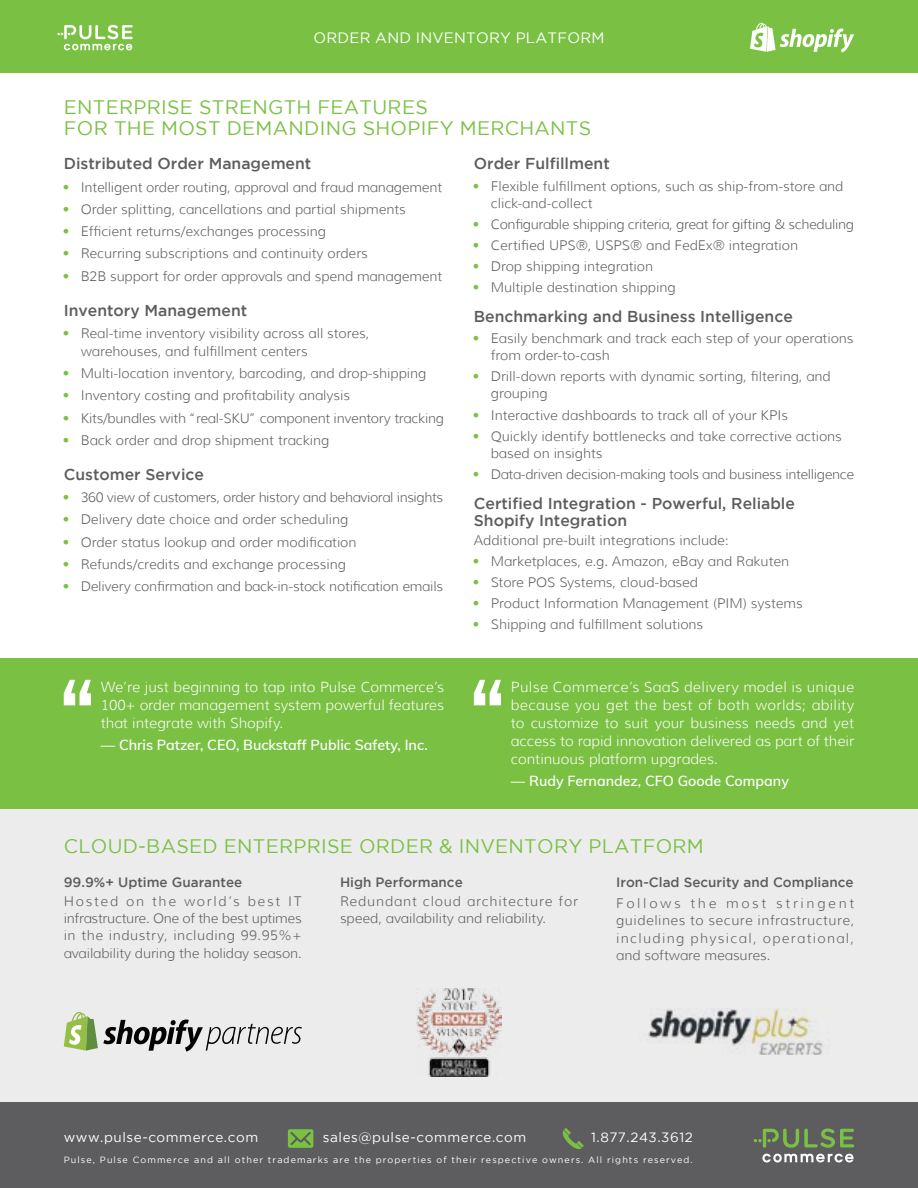
<style>
.page{position:relative;width:918px;height:1188px;background:#fff}
.page>*{position:absolute;margin:0;border:0;box-sizing:border-box;transform-origin:0 0}
.t1{font:19.5px/21px "Gotham";letter-spacing:.015em;color:#7ac143}
.t2{font:500 15.75px/17px "Gotham";color:#5d5d60}
.t3{font:15px "Gotham";letter-spacing:.015em;color:#fff}
.t4{font:300 14.25px/18px "Muli";color:#fff;text-align:justify}
.t5{font:600 14.25px "Muli";color:#fff}
.t6{font:300 13.5px/22.2px "Muli";color:#5d5d60}
.t7{font:300 13.5px/21.1px "Muli";letter-spacing:-.025em;color:#5d5d60}
.t8{font:500 13.5px "Gotham";color:#5d5d60}
.t9{font:13.5px "Gotham";letter-spacing:.04em;color:#fff}
.t10{font:9px "Gotham";letter-spacing:.12em;color:#fff}
</style>
<div class="page">
<div style="left:0;top:804px;width:918px;height:300px;background:#ececed"></div>
<div style="left:0;top:658px;width:918px;height:150px;background:#7ac143"></div>
<img style="left:417px;top:989px;width:84px;height:87px">
<svg style="left:64px;top:680px;width:27px;height:25px"></svg>
<svg style="left:474px;top:680px;width:27px;height:25px"></svg>
<div style="left:0;top:0;width:918px;height:72px;background:#7ac143"></div>
<div style="left:0;top:1103px;width:918px;height:85px;background:#5d5d60"></div>
<svg style="left:754px;top:1128px;width:100px;height:20px"></svg>
<svg style="left:762px;top:1154px;width:92px;height:8px"></svg>
<svg style="left:288px;top:1129px;width:25px;height:19px"></svg>
<svg style="left:563px;top:1128px;width:21px;height:21px"></svg>
<svg style="left:57px;top:25px;width:76px;height:25px"></svg>
<svg style="left:750px;top:23px;width:104px;height:30px"></svg>
<svg style="left:64px;top:1012px;width:238px;height:40px"></svg>
<img style="left:648px;top:1009px;width:175px;height:45px">
<p class="t3" style="left:314px;top:29px;width:292px">ORDER AND INVENTORY PLATFORM</p>
<h1 class="t1" style="left:64px;top:96px;width:529px">ENTERPRISE STRENGTH FEATURES<br>FOR THE MOST DEMANDING SHOPIFY MERCHANTS</h1>
<p class="t2" style="left:64px;top:155px;width:249px">Distributed Order Management</p>
<p class="t6" style="left:81px;top:176px;width:363px">Intelligent order routing, approval and fraud management Order splitting, cancellations and partial shipments Efficient returns/exchanges processing<br>Recurring subscriptions and continuity orders<br>B2B support for order approvals and spend management</p>
<p class="t2" style="left:64px;top:301px;width:185px">Inventory Management</p>
<p class="t6" style="left:81px;top:324px;width:290px;line-height:18px">Real-time inventory visibility across all stores, warehouses, and fulfillment centers</p>
<p class="t6" style="left:81px;top:362px;width:365px">Multi-location inventory, barcoding, and drop-shipping Inventory costing and profitability analysis<br>Kits/bundles with “real-SKU” component inventory tracking Back order and drop shipment tracking</p>
<p class="t2" style="left:64px;top:465px;width:142px">Customer Service</p>
<p class="t6" style="left:81px;top:486px;width:364px">360 view of customers, order history and behavioral insights Delivery date choice and order scheduling<br>Order status lookup and order modification Refunds/credits and exchange processing<br>Delivery confirmation and back-in-stock notification emails</p>
<p class="t2" style="left:474px;top:155px;width:137px">Order Fulfillment</p>
<p class="t6" style="left:491px;top:177px;width:354px;line-height:17px">Flexible fulfillment options, such as ship-from-store and click-and-collect</p>
<p class="t6" style="left:491px;top:213px;width:365px;line-height:21.1px">Configurable shipping criteria, great for gifting &amp; scheduling Certified UPS®, USPS® and FedEx® integration<br>Drop shipping integration<br>Multiple destination shipping</p>
<p class="t2" style="left:474px;top:308px;width:320px">Benchmarking and Business Intelligence</p>
<p class="t6" style="left:491px;top:330px;width:364px;line-height:17px">Easily benchmark and track each step of your operations from order-to-cash</p>
<p class="t6" style="left:491px;top:368px;width:341px;line-height:17px">Drill-down reports with dynamic sorting, filtering, and grouping</p>
<p class="t6" style="left:491px;top:404px;width:353px;line-height:21.1px">Interactive dashboards to track all of your KPIs<br>Quickly identify bottlenecks and take corrective actions</p>
<p class="t7" style="left:491px;top:442px;width:365px">based on insights<br>Data-driven decision-making tools and business intelligence</p>
<p class="t2" style="left:474px;top:494px;width:323px">Certified Integration - Powerful, Reliable<br>Shopify Integration</p>
<p class="t6" style="left:491px;top:529px;width:313px;line-height:21.1px;text-indent:-17px">Additional pre-built integrations include:<br>Marketplaces, e.g. Amazon, eBay and Rakuten Store POS Systems, cloud-based<br>Product Information Management (PIM) systems Shipping and fulfillment solutions</p>
<p class="t4" style="left:101px;top:678px;width:345px">We’re just beginning to tap into Pulse Commerce’s 100+ order management system powerful features that integrate with Shopify.</p>
<p class="t5" style="left:101px;top:734px;width:328px">— Chris Patzer, CEO, Buckstaff Public Safety, Inc.</p>
<p class="t4" style="left:511px;top:678px;width:345px">Pulse Commerce’s SaaS delivery model is unique because you get the best of both worlds; ability to customize to suit your business needs and yet access to rapid innovation delivered as part of their continuous platform upgrades.</p>
<p class="t5" style="left:511px;top:770px;width:280px">— Rudy Fernandez, CFO Goode Company</p>
<h1 class="t1" style="left:64px;top:835px;width:642px">CLOUD-BASED ENTERPRISE ORDER &amp; INVENTORY PLATFORM</h1>
<p class="t8" style="left:64px;top:874px;width:180px">99.9%+ Uptime Guarantee</p>
<p class="t6" style="left:64px;top:893px;width:239px;line-height:17.2px;text-align:justify">Hosted on the world’s best IT infrastructure. One of the best uptimes in the industry, including 99.95%+ availability during the holiday season.</p>
<p class="t8" style="left:340px;top:874px;width:124px">High Performance</p>
<p class="t6" style="left:340px;top:893px;width:239px;line-height:17.2px">Redundant cloud architecture for speed, availability and reliability.</p>
<p class="t8" style="left:616px;top:874px;width:239px">Iron-Clad Security and Compliance</p>
<p class="t6" style="left:616px;top:895px;width:239px;line-height:17.2px;text-align:justify">Follows the most stringent guidelines to secure infrastructure, including physical, operational, and software measures.</p>
<p class="t9" style="left:64px;top:1130px;width:196px">www.pulse-commerce.com</p>
<p class="t9" style="left:323px;top:1130px;width:205px">sales@pulse-commerce.com</p>
<p class="t9" style="left:591px;top:1130px;width:103px">1.877.243.3612</p>
<p class="t10" style="left:64px;top:1154px;width:631px">Pulse, Pulse Commerce and all other trademarks are the properties of their respective owners. All rights reserved.</p>
</div>
